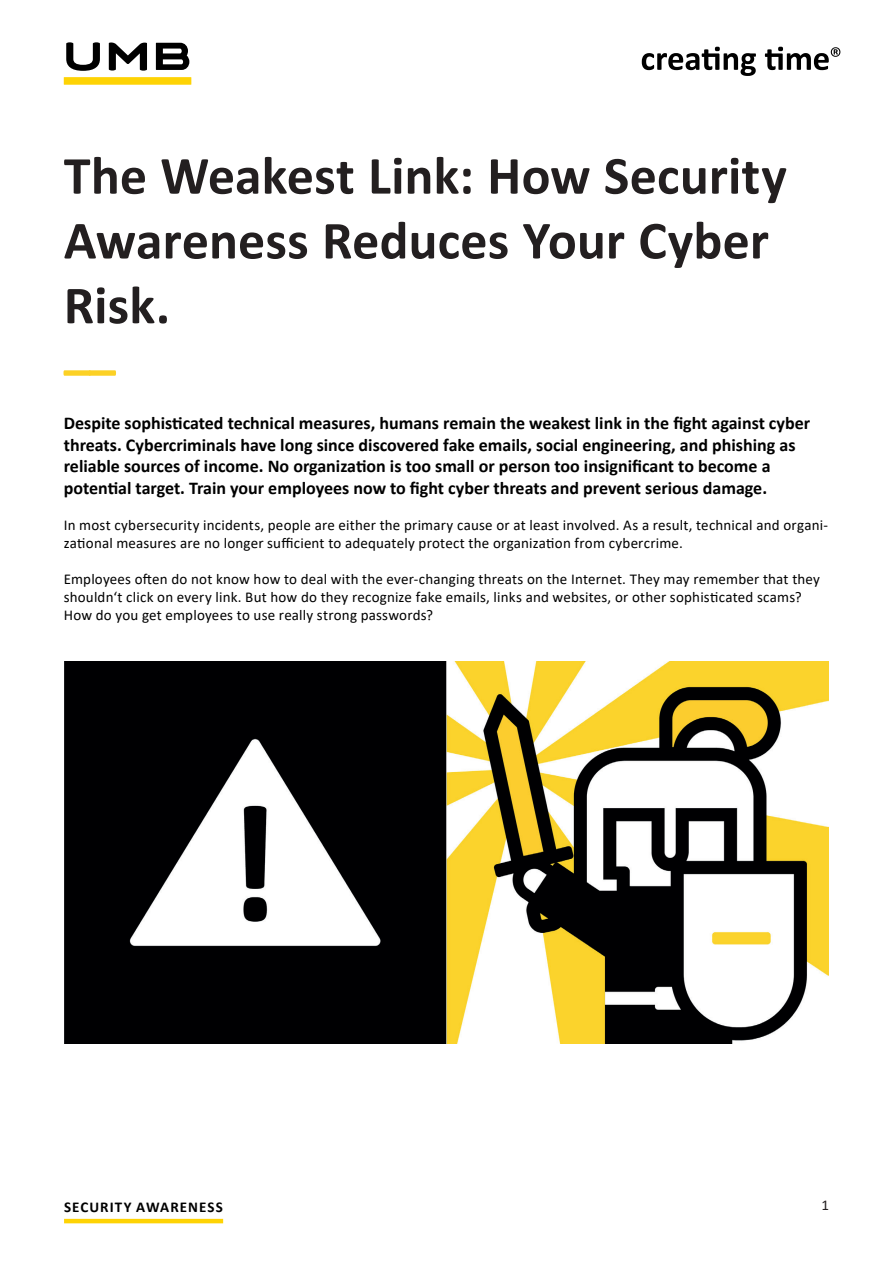
<style>
.page{position:relative;width:893px;height:1263px;background:#fff}
.page>*{position:absolute;margin:0;border:0;box-sizing:border-box;transform-origin:0 0}
.t1{font:700 54px/64.8px "Calibri";color:#231f20}
.t2{font:700 54px "Calibri";color:#fcd125}
.t3{font:700 18px/21.6px "Calibri";color:#000}
.t4{font:15px/18px "Calibri";letter-spacing:.015em;color:#000}
.t5{font:700 15px "Calibri";letter-spacing:.07em;color:#000}
.t6{font:15px "Calibri";color:#231f20}
</style>
<div class="page">
<hr style="left:64px;top:1219px;width:159px;height:4px;background:#fed304">
<div style="left:64px;top:77px;width:127px;height:8px;background:#fed304"></div>
<svg style="left:66px;top:42px;width:34px;height:29px"></svg>
<svg style="left:109px;top:42px;width:38px;height:29px"></svg>
<svg style="left:156px;top:43px;width:33px;height:27px"></svg>
<svg style="left:642px;top:47px;width:114px;height:29px"></svg>
<svg style="left:765px;top:47px;width:75px;height:23px"></svg>
<img style="left:64px;top:661px;width:765px;height:383px">
<h1 class="t1" style="left:64px;top:143px;width:725px">The Weakest Link: How Security<br>Awareness Reduces Your Cyber<br>Risk.</h1>
<h1 class="t2" style="left:64px;top:332px;width:54px">––</h1>
<p class="t3" style="left:64px;top:412px;width:748px">Despite sophisticated technical measures, humans remain the weakest link in the fight against cyber threats. Cybercriminals have long since discovered fake emails, social engineering, and phishing as reliable sources of income. No organization is too small or person too insignificant to become a potential target. Train your employees now to fight cyber threats and prevent serious damage.</p>
<p class="t4" style="left:64px;top:516px;width:766px">In most cybersecurity incidents, people are either the primary cause or at least involved. As a result, technical and organi&shy;zational measures are no longer sufficient to adequately protect the organization from cybercrime.</p>
<p class="t4" style="left:64px;top:570px;width:758px">Employees often do not know how to deal with the ever-changing threats on the Internet. They may remember that they shouldn‘t click on every link. But how do they recognize fake emails, links and websites, or other sophisticated scams?<br>How do you get employees to use really strong passwords?</p>
<p class="t5" style="left:64px;top:1196px;width:160px">SECURITY AWARENESS</p>
<p class="t6" style="left:822px;top:1195px;width:9px">1</p>
</div>
